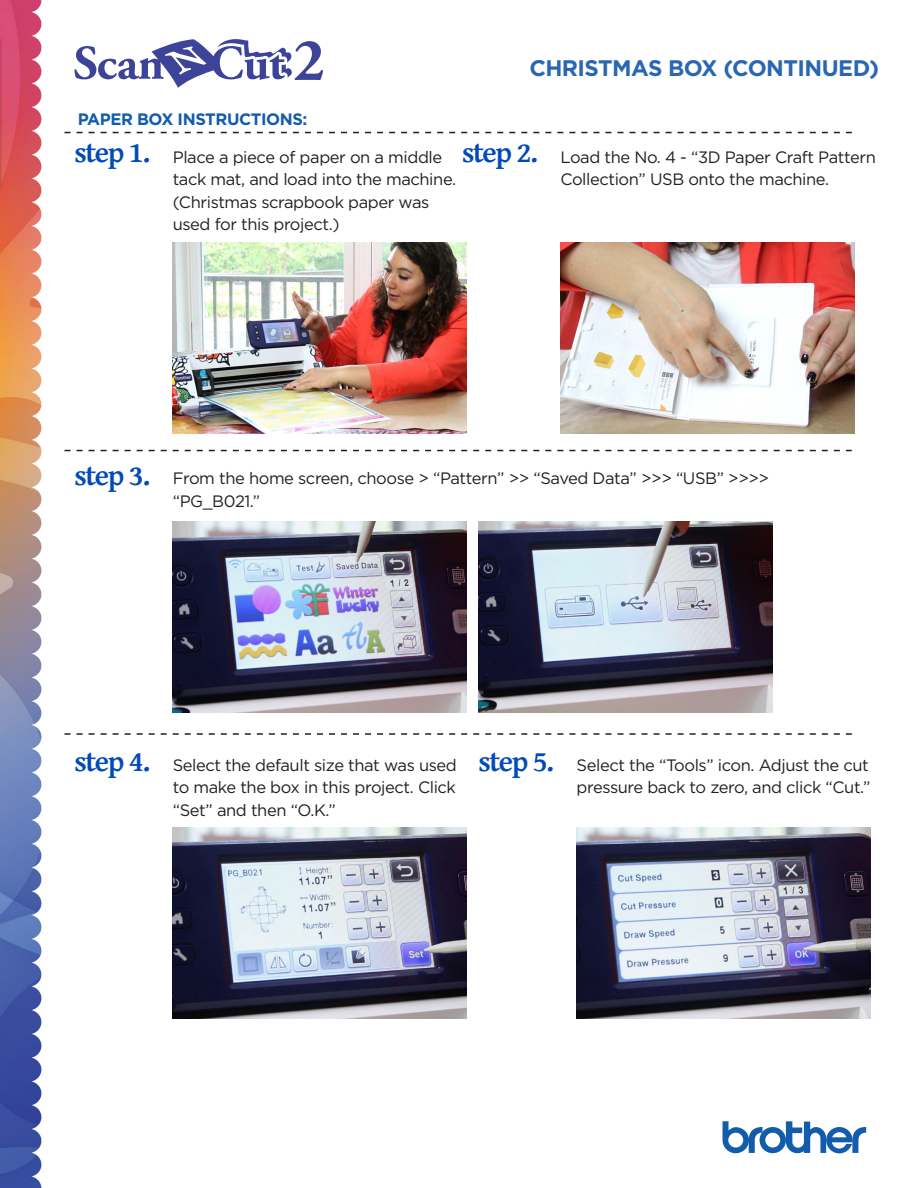
<style>
.page{position:relative;width:918px;height:1188px;background:#fff}
.page>*{position:absolute;margin:0;border:0;box-sizing:border-box;transform-origin:0 0}
.t1{font:700 29.7px "Gentium Basic";letter-spacing:-.05em;color:#004aba}
.t2{font:700 22.5px "Gotham";letter-spacing:-.025em;color:#2a67b2}
.t3{font:16.5px/22.5px "Gotham";letter-spacing:-.025em;color:#231f20}
.t4{font:700 16.5px "Gotham";letter-spacing:-.025em;color:#135cab}
</style>
<div class="page">
<img style="left:0;top:0;width:871px;height:1188px">
<svg style="left:75px;top:39px;width:248px;height:49px"></svg>
<svg style="left:65px;top:450px;width:787px;height:1px"></svg>
<svg style="left:65px;top:733px;width:787px;height:2px"></svg>
<img style="left:173px;top:242px;width:294px;height:191px">
<svg style="left:65px;top:132px;width:787px;height:1px"></svg>
<img style="left:173px;top:522px;width:294px;height:191px">
<img style="left:173px;top:828px;width:294px;height:191px">
<img style="left:560px;top:242px;width:294px;height:191px">
<img style="left:478px;top:522px;width:294px;height:191px">
<img style="left:577px;top:828px;width:293px;height:191px">
<svg style="left:723px;top:1121px;width:143px;height:32px"></svg>
<p class="t2" style="left:529px;top:55px;width:351px">CHRISTMAS BOX (CONTINUED)</p>
<p class="t4" style="left:78px;top:110px;width:231px">PAPER BOX INSTRUCTIONS:</p>
<p class="t1" style="left:75px;top:130px;width:77px">step 1.</p>
<p class="t3" style="left:173px;top:146px;width:285px">Place a piece of paper on a middle tack mat, and load into the machine. (Christmas scrapbook paper was used for this project.)</p>
<p class="t1" style="left:462px;top:130px;width:77px">step 2.</p>
<p class="t3" style="left:560px;top:146px;width:317px">Load the No. 4 - “3D Paper Craft Pattern<br>Collection” USB onto the machine.</p>
<p class="t1" style="left:75px;top:453px;width:77px">step 3.</p>
<p class="t3" style="left:173px;top:467px;width:598px">From the home screen, choose &gt; “Pattern” &gt;&gt; “Saved Data” &gt;&gt;&gt; “USB” &gt;&gt;&gt;&gt; “PG_B021.”</p>
<p class="t1" style="left:75px;top:739px;width:77px">step 4.</p>
<p class="t3" style="left:173px;top:753px;width:286px;text-align:justify">Select the default size that was used to make the box in this project. Click “Set” and then “O.K.”</p>
<p class="t1" style="left:478px;top:739px;width:77px">step 5.</p>
<p class="t3" style="left:577px;top:753px;width:296px">Select the “Tools” icon. Adjust the cut pressure back to zero, and click “Cut.”</p>
</div>
